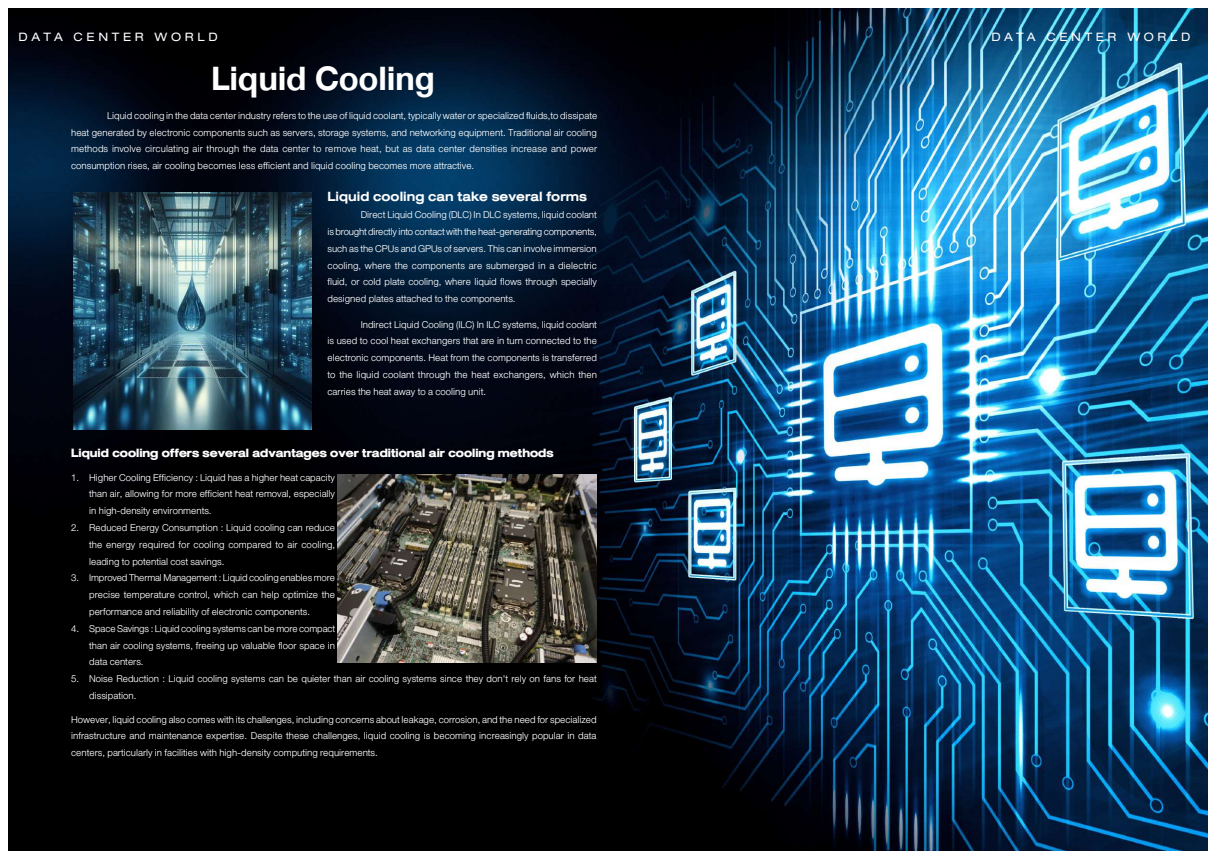
<style>
.page{position:relative;width:1208px;height:859px;background:#fff}
.page>*{position:absolute;margin:0;border:0;box-sizing:border-box;transform-origin:0 0}
.t1{font:700 48px "DB Helvethaica X";letter-spacing:.005em;color:#fff}
.t2{font:700 expanded 20px "DB Helvethaica X";color:#fff}
.t3{font:900 expanded 18px "DB Helvethaica X";color:#fff}
.t4{font:expanded 18px "DB Helvethaica X";letter-spacing:.2em;color:#fff}
.t5{font:14px/16.8px "DB Helvethaica X Li";color:#fff;text-align:justify}
</style>
<div class="page">
<img style="left:9px;top:9px;width:1199px;height:841px">
<img style="left:338px;top:474px;width:259px;height:188px">
<img style="left:73px;top:192px;width:239px;height:237px">
<p class="t4" style="left:19px;top:27px;width:200px">DATA CENTER WORLD</p>
<p class="t4" style="left:991px;top:27px;width:200px">DATA CENTER WORLD</p>
<h1 class="t1" style="left:211px;top:51px;width:225px">Liquid Cooling</h1>
<p class="t5" style="left:71px;top:107px;width:528px;text-indent:36px">Liquid cooling in the data center industry refers to the use of liquid coolant, typically water or specialized fluids,to dissipate heat generated by electronic components such as servers, storage systems, and networking equipment. Traditional air cooling methods involve circulating air through the data center to remove heat, but as data center densities increase and power consumption rises, air cooling becomes less efficient and liquid cooling becomes more attractive.</p>
<h2 class="t2" style="left:327px;top:185px;width:261px">Liquid cooling can take several forms</h2>
<p class="t5" style="left:327px;top:206px;width:271px;text-indent:33px">Direct Liquid Cooling (DLC) In DLC systems, liquid coolant is brought directly into contact with the heat-generating components, such as the CPUs and GPUs of servers. This can involve immersion cooling, where the components are submerged in a dielectric fluid, or cold plate cooling, where liquid flows through specially designed plates attached to the components.</p>
<p class="t5" style="left:327px;top:316px;width:271px;text-indent:33px">Indirect Liquid Cooling (ILC) In ILC systems, liquid coolant is used to cool heat exchangers that are in turn connected to the electronic components. Heat from the components is transferred to the liquid coolant through the heat exchangers, which then carries the heat away to a cooling unit.</p>
<p class="t3" style="left:71px;top:443px;width:484px">Liquid cooling offers several advantages over traditional air cooling methods</p>
<p class="t5" style="left:89px;top:469px;width:247px;text-indent:-18px">1. Higher Cooling Efficiency : Liquid has a higher heat capacity than air, allowing for more efficient heat removal, especially in high-density environments.</p>
<p class="t5" style="left:89px;top:519px;width:247px;text-indent:-18px">2. Reduced Energy Consumption : Liquid cooling can reduce the energy required for cooling compared to air cooling, leading to potential cost savings.</p>
<p class="t5" style="left:89px;top:570px;width:247px;text-indent:-18px">3. Improved Thermal Management : Liquid cooling enables more precise temperature control, which can help optimize the performance and reliability of electronic components.</p>
<p class="t5" style="left:89px;top:620px;width:247px;text-indent:-18px">4. Space Savings : Liquid cooling systems can be more compact than air cooling systems, freeing up valuable floor space in data centers.</p>
<p class="t5" style="left:89px;top:670px;width:509px;text-indent:-18px">5. Noise Reduction : Liquid cooling systems can be quieter than air cooling systems since they don't rely on fans for heat dissipation.</p>
<p class="t5" style="left:71px;top:711px;width:527px">However, liquid cooling also comes with its challenges, including concerns about leakage, corrosion, and the need for specialized infrastructure and maintenance expertise. Despite these challenges, liquid cooling is becoming increasingly popular in data centers, particularly in facilities with high-density computing requirements.</p>
</div>
